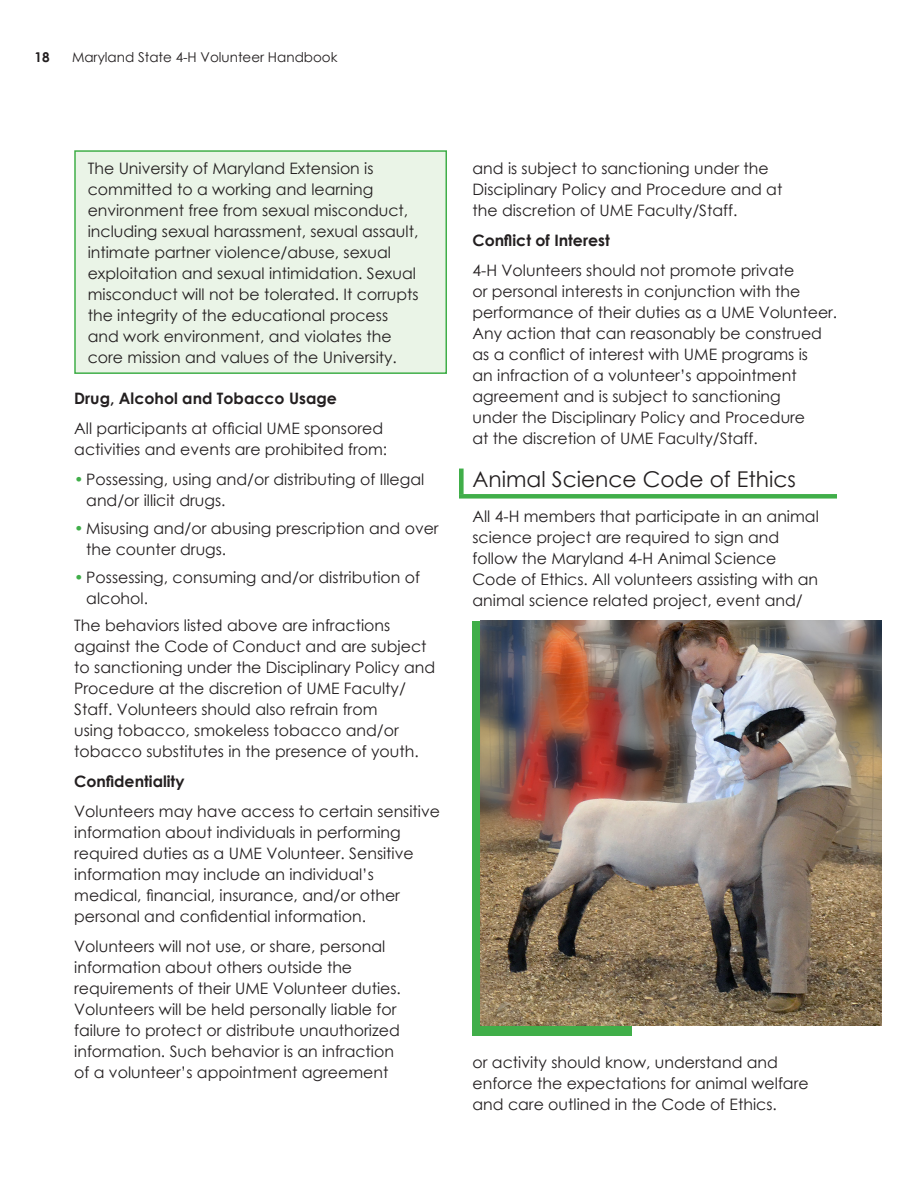
<style>
.page{position:relative;width:918px;height:1188px;background:#fff}
.page>*{position:absolute;margin:0;border:0;box-sizing:border-box;transform-origin:0 0}
.Subhead{font:21.75px "Century Gothic";color:#231f20}
.t1{font:15.75px/21px "Century Gothic";color:#231f20}
.t2{font:700 15.75px "Century Gothic";color:#231f20}
.t3{font:13.5px "Century Gothic";color:#231f20}
.t4{font:700 13.5px "Century Gothic";color:#231f20}
.s1{color:#40ae49}
</style>
<div class="page">
<div style="left:74px;top:150px;width:373px;height:224px;background:#eaf4e7;border:2px solid #40ae49"></div>
<div style="left:459px;top:469px;width:5px;height:25px;background:#40ae49"></div>
<div style="left:459px;top:494px;width:378px;height:5px;background:#40ae49"></div>
<div style="left:472px;top:621px;width:160px;height:415px;background:#40ae49"></div>
<img style="left:481px;top:621px;width:401px;height:405px">
<p class="t4" style="left:34px;top:47px;width:17px">18</p>
<p class="t3" style="left:72px;top:48px;width:267px">Maryland State 4-H Volunteer Handbook</p>
<p class="t1" style="left:88px;top:157px;width:332px">The University of Maryland Extension is committed to a working and learning environment free from sexual misconduct, including sexual harassment, sexual assault, intimate partner violence/abuse, sexual exploitation and sexual intimidation. Sexual misconduct will not be tolerated. It corrupts the integrity of the educational process and work environment, and violates the core mission and values of the University.</p>
<p class="t2" style="left:74px;top:386px;width:264px">Drug, Alcohol and Tobacco Usage</p>
<p class="t1" style="left:74px;top:418px;width:315px">All participants at official UME sponsored activities and events are prohibited from:</p>
<p class="t1" style="left:86px;top:469px;width:340px;text-indent:-12px"><span class="s1">•</span> Possessing, using and/or distributing of Illegal and/or illicit drugs.</p>
<p class="t1" style="left:86px;top:517px;width:354px;text-indent:-12px"><span class="s1">•</span> Misusing and/or abusing prescription and over the counter drugs.</p>
<p class="t1" style="left:86px;top:566px;width:335px;text-indent:-12px"><span class="s1">•</span> Possessing, consuming and/or distribution of alcohol.</p>
<p class="t1" style="left:74px;top:615px;width:363px">The behaviors listed above are infractions against the Code of Conduct and are subject to sanctioning under the Disciplinary Policy and Procedure at the discretion of UME Faculty/ Staff. Volunteers should also refrain from<br>using tobacco, smokeless tobacco and/or tobacco substitutes in the presence of youth.</p>
<p class="t2" style="left:74px;top:770px;width:112px">Confidentiality</p>
<p class="t1" style="left:74px;top:801px;width:367px">Volunteers may have access to certain sensitive information about individuals in performing required duties as a UME Volunteer. Sensitive information may include an individual’s medical, financial, insurance, and/or other personal and confidential information.</p>
<p class="t1" style="left:74px;top:936px;width:328px">Volunteers will not use, or share, personal information about others outside the requirements of their UME Volunteer duties.<br>Volunteers will be held personally liable for failure to protect or distribute unauthorized information. Such behavior is an infraction of a volunteer’s appointment agreement</p>
<p class="t1" style="left:472px;top:157px;width:311px">and is subject to sanctioning under the<br>Disciplinary Policy and Procedure and at the discretion of UME Faculty/Staff.</p>
<p class="t2" style="left:472px;top:228px;width:139px">Conflict of Interest</p>
<p class="t1" style="left:472px;top:259px;width:366px">4-H Volunteers should not promote private<br>or personal interests in conjunction with the performance of their duties as a UME Volunteer.<br>Any action that can reasonably be construed as a conflict of interest with UME programs is<br>an infraction of a volunteer’s appointment agreement and is subject to sanctioning<br>under the Disciplinary Policy and Procedure<br>at the discretion of UME Faculty/Staff.</p>
<p class="Subhead" style="left:472px;top:464px;width:325px">Animal Science Code of Ethics</p>
<p class="t1" style="left:472px;top:505px;width:348px">All 4-H members that participate in an animal science project are required to sign and follow the Maryland 4-H Animal Science Code of Ethics. All volunteers assisting with an animal science related project, event and/</p>
<p class="t1" style="left:472px;top:1051px;width:338px">or activity should know, understand and enforce the expectations for animal welfare and care outlined in the Code of Ethics.</p>
</div>
